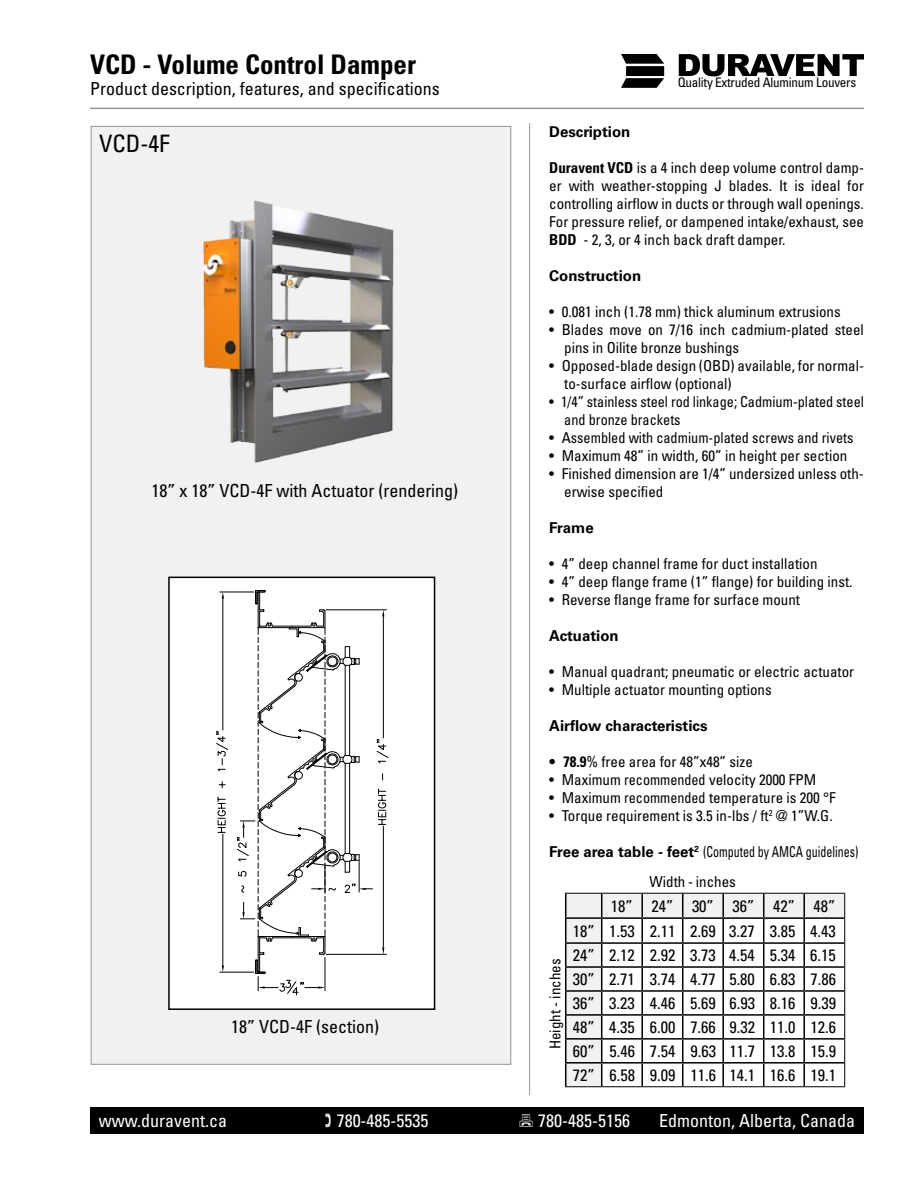
<style>
.page{position:relative;width:918px;height:1188px;background:#fff}
.page>*{position:absolute;margin:0;border:0;box-sizing:border-box;transform-origin:0 0}
.t1{font:700 condensed 27px "Univers LT Std";color:#000}
.t2{font:condensed 24px "Univers LT Std";color:#000}
.t3{font:condensed 18px "Univers LT Std";color:#000}
.t4{font:condensed 18px "Univers LT Std";color:#fff}
.t5{font:condensed 16.5px/24.2px "Univers LT Std";color:#000;text-align:justify}
.t6{font:condensed 15px/18px "Univers LT Std";color:#000}
.t7{font:condensed 15px/18px "Univers LT Std";color:#000;scale:.95 1}
.t8{font:700 15px "Univers LT Std";color:#000}
.t9{font:condensed 15px "Univers LT Std";color:#000;scale:.8 1}
.t10{font:condensed 13.2px "Univers LT Std";letter-spacing:-.02em;color:#000}
.s1{font-weight:700}
.s2{font-weight:700;font-stretch:normal}
</style>
<div class="page">
<hr style="left:90px;top:108px;width:774px;height:1px;background:#939598">
<svg style="left:621px;top:54px;width:43px;height:10px"></svg>
<div style="left:626px;top:66px;width:38px;height:10px;background:#000"></div>
<svg style="left:621px;top:78px;width:43px;height:10px"></svg>
<svg style="left:679px;top:54px;width:185px;height:22px"></svg>
<div style="left:90px;top:1107px;width:774px;height:27px;background:#000"></div>
<div style="left:91px;top:126px;width:420px;height:938px;background:#f1f1f2"></div>
<svg style="left:565px;top:893px;width:280px;height:194px"></svg>
<hr style="left:529px;top:123px;width:1px;height:972px;background:#939598">
<img style="left:203px;top:200px;width:191px;height:263px">
<div style="left:169px;top:577px;width:266px;height:432px;background:#fff"></div>
<div style="left:168px;top:577px;width:267px;height:433px;border:2px solid #000"></div>
<svg style="left:216px;top:590px;width:173px;height:406px"></svg>
<h1 class="t1" style="left:90px;top:47px;width:327px">VCD - Volume Control Damper</h1>
<p class="t3" style="left:90px;top:77px;width:351px">Product description, features, and specifications</p>
<h2 class="t2" style="left:99px;top:129px;width:72px">VCD-4F</h2>
<p class="t3" style="left:151px;top:479px;width:308px">18” x 18” VCD-4F with Actuator (rendering)</p>
<p class="t3" style="left:231px;top:1015px;width:149px">18” VCD-4F (section)</p>
<p class="t8" style="left:549px;top:123px;width:83px">Description</p>
<p class="t10" style="left:678px;top:74px;width:180px">Quality Extruded Aluminum Louvers</p>
<p class="t6" style="left:549px;top:158px;width:316px;text-align:justify"><span class="s1">Duravent VCD</span> is a 4 inch deep volume control damp&shy;er with weather-stopping J blades. It is ideal for controlling airflow in ducts or through wall openings.<br>For pressure relief, or dampened intake/exhaust, see <span class="s1">BDD</span> - 2, 3, or 4 inch back draft damper.</p>
<p class="t8" style="left:549px;top:267px;width:93px">Construction</p>
<p class="t6" style="left:549px;top:302px;width:293px">• 0.081 inch (1.78 mm) thick aluminum extrusions</p>
<p class="t6" style="left:564px;top:320px;width:301px;text-indent:-15px">• Blades move on 7/16 inch cadmium-plated steel pins in Oilite bronze bushings</p>
<p class="t6" style="left:564px;top:356px;width:301px;text-indent:-15px">• Opposed-blade design (OBD) available, for normal&shy;to-surface airflow (optional)</p>
<p class="t7" style="left:564px;top:392px;width:317px;text-indent:-15px">• 1/4” stainless steel rod linkage; Cadmium-plated steel and bronze brackets</p>
<p class="t6" style="left:549px;top:428px;width:306px">• Assembled with cadmium-plated screws and rivets</p>
<p class="t6" style="left:549px;top:446px;width:300px">• Maximum 48” in width, 60” in height per section</p>
<p class="t6" style="left:564px;top:464px;width:301px;text-indent:-15px">• Finished dimension are 1/4” undersized unless oth&shy;erwise specified</p>
<p class="t8" style="left:549px;top:519px;width:46px">Frame</p>
<p class="t6" style="left:549px;top:554px;width:270px">• 4” deep channel frame for duct installation</p>
<p class="t6" style="left:549px;top:572px;width:305px">• 4” deep flange frame (1” flange) for building inst.</p>
<p class="t6" style="left:549px;top:590px;width:252px">• Reverse flange frame for surface mount</p>
<p class="t8" style="left:549px;top:627px;width:71px">Actuation</p>
<p class="t6" style="left:549px;top:662px;width:306px">• Manual quadrant; pneumatic or electric actuator</p>
<p class="t6" style="left:549px;top:680px;width:224px">• Multiple actuator mounting options</p>
<p class="t8" style="left:549px;top:717px;width:160px">Airflow characteristics</p>
<p class="t6" style="left:549px;top:752px;width:205px"><span class="s1">• 78.9</span>% free area for 48”x48” size</p>
<p class="t6" style="left:549px;top:770px;width:269px">• Maximum recommended velocity 2000 FPM</p>
<p class="t6" style="left:549px;top:788px;width:288px">• Maximum recommended temperature is 200 °F</p>
<p class="t6" style="left:549px;top:806px;width:285px">• Torque requirement is 3.5 in-lbs / ft<sup>2</sup> @ 1”W.G.</p>
<p class="t9" style="left:549px;top:842px;width:388px"><span class="s2">Free area table - feet</span><sup>2</sup> (Computed by AMCA guidelines)</p>
<p class="t6" style="left:546px;top:1049px;width:92px;rotate:-90deg">Height - inches</p>
<p class="t6" style="left:650px;top:872px;width:88px">Width - inches</p>
<p class="t5" style="left:573px;top:893px;width:265px;text-indent:38px">18” 24” 30” 36” 42” 48” 18” 1.53 2.11 2.69 3.27 3.85 4.43<br>24” 2.12 2.92 3.73 4.54 5.34 6.15<br>30” 2.71 3.74 4.77 5.80 6.83 7.86<br>36” 3.23 4.46 5.69 6.93 8.16 9.39<br>48” 4.35 6.00 7.66 9.32 11.0 12.6<br>60” 5.46 7.54 9.63 11.7 13.8 15.9<br>72” 6.58 9.09 11.6 14.1 16.6 19.1</p>
<p class="t4" style="left:99px;top:1109px;width:130px">www.duravent.ca</p>
<p class="t4" style="left:337px;top:1110px;width:93px">780-485-5535</p>
<p class="t4" style="left:538px;top:1110px;width:93px">780-485-5156</p>
<p class="t4" style="left:659px;top:1109px;width:197px">Edmonton, Alberta, Canada</p>
</div>
